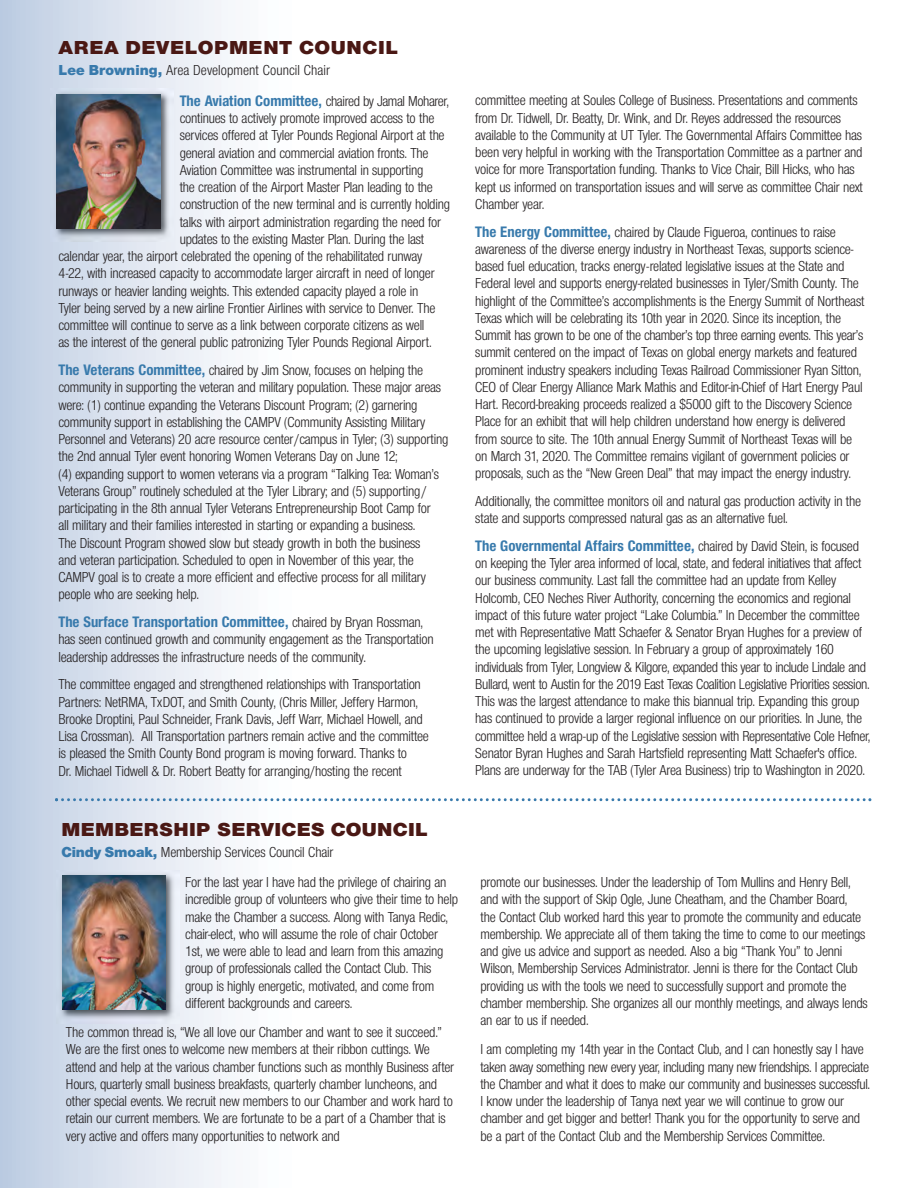
<style>
.page{position:relative;width:918px;height:1188px;background:#fff}
.page>*{position:absolute;margin:0;border:0;box-sizing:border-box;transform-origin:0 0}
.t1{font:19.5px "Nimbus San Nov T Blac";letter-spacing:.015em;color:#4a1814;scale:1.1 1}
.t2{font:700 condensed 15.75px "Nimbus San Nov T";color:#387aac}
.t3{font:condensed 15px/17.2px "Nimbus San Nov T";letter-spacing:-.015em;color:#231f20}
.t4{font:condensed 15px/30.5px "Nimbus San Nov T";letter-spacing:.005em;color:#231f20}
.s1{font-family:"Nimbus San Nov T Blac";font-stretch:normal;color:#387aac}
.s2{font-weight:700;font-size:15.75px;color:#387aac}
.s3{font-weight:400;font-size:15px;color:#231f20}
</style>
<div class="page">
<svg style="left:55px;top:798px;width:816px;height:3px"></svg>
<img style="left:51px;top:89px;width:123px;height:153px">
<img style="left:57px;top:94px;width:103px;height:134px">
<img style="left:56px;top:870px;width:123px;height:153px">
<img style="left:62px;top:876px;width:104px;height:134px">
<h1 class="t1" style="left:58px;top:41px;width:310px">AREA DEVELOPMENT COUNCIL</h1>
<p class="t4" style="left:180px;top:55px;width:271px;text-indent:-121px"><span class="s1">Lee Browning,</span> Area Development Council Chair<br><span class="s2">The Aviation Committee,</span> chaired by Jamal Moharer,</p>
<p class="t3" style="left:180px;top:110px;width:256px">continues to actively promote improved access to the</p>
<p class="t3" style="left:180px;top:127px;width:266px">services offered at Tyler Pounds Regional Airport at the</p>
<p class="t3" style="left:180px;top:144px;width:250px">general aviation and commercial aviation fronts. The</p>
<p class="t3" style="left:180px;top:161px;width:245px">Aviation Committee was instrumental in supporting</p>
<p class="t3" style="left:180px;top:179px;width:255px">the creation of the Airport Master Plan leading to the</p>
<p class="t3" style="left:180px;top:196px;width:272px">construction of the new terminal and is currently holding</p>
<p class="t3" style="left:180px;top:213px;width:263px">talks with airport administration regarding the need for</p>
<p class="t3" style="left:180px;top:230px;width:246px">updates to the existing Master Plan. During the last</p>
<p class="t3" style="left:58px;top:248px;width:365px">calendar year, the airport celebrated the opening of the rehabilitated runway</p>
<p class="t3" style="left:58px;top:265px;width:378px">4-22, with increased capacity to accommodate larger aircraft in need of longer</p>
<p class="t3" style="left:58px;top:282px;width:361px">runways or heavier landing weights. This extended capacity played a role in</p>
<p class="t3" style="left:58px;top:299px;width:378px">Tyler being served by a new airline Frontier Airlines with service to Denver. The</p>
<p class="t3" style="left:58px;top:317px;width:368px">committee will continue to serve as a link between corporate citizens as well</p>
<p class="t3" style="left:58px;top:334px;width:375px">as the interest of the general public patronizing Tyler Pounds Regional Airport.</p>
<p class="t3" style="left:58px;top:362px;width:391px"><span class="s2">The Veterans Committee,</span> chaired by Jim Snow, focuses on helping the community in supporting the veteran and military population. These major areas were: (1) continue expanding the Veterans Discount Program; (2) garnering community support in establishing the CAMPV (Community Assisting Military Personnel and Veterans) 20 acre resource center/campus in Tyler; (3) supporting the 2nd annual Tyler event honoring Women Veterans Day on June 12;<br>(4) expanding support to women veterans via a program “Talking Tea: Woman’s Veterans Group” routinely scheduled at the Tyler Library; and (5) supporting/ participating in the 8th annual Tyler Veterans Entrepreneurship Boot Camp for<br>all military and their families interested in starting or expanding a business.<br>The Discount Program showed slow but steady growth in both the business<br>and veteran participation. Scheduled to open in November of this year, the CAMPV goal is to create a more efficient and effective process for all military people who are seeking help.</p>
<p class="t2" style="left:58px;top:616px;width:366px">The Surface Transportation Committee, <span class="s3">chaired by Bryan Rossman,</span></p>
<p class="t3" style="left:58px;top:631px;width:377px">has seen continued growth and community engagement as the Transportation leadership addresses the infrastructure needs of the community.</p>
<p class="t3" style="left:58px;top:676px;width:372px">The committee engaged and strengthened relationships with Transportation Partners: NetRMA, TxDOT, and Smith County, (Chris Miller, Jeffery Harmon, Brooke Droptini, Paul Schneider, Frank Davis, Jeff Warr, Michael Howell, and Lisa Crossman). All Transportation partners remain active and the committee is pleased the Smith County Bond program is moving forward. Thanks to<br>Dr. Michael Tidwell &amp; Dr. Robert Beatty for arranging/hosting the recent</p>
<h1 class="t1" style="left:61px;top:823px;width:334px">MEMBERSHIP SERVICES COUNCIL</h1>
<p class="t3" style="left:185px;top:837px;width:263px;line-height:30.3px;text-indent:-124px"><span class="s1">Cindy Smoak,</span> Membership Services Council Chair<br>For the last year I have had the privilege of chairing an</p>
<p class="t3" style="left:185px;top:891px;width:274px">incredible group of volunteers who give their time to help make the Chamber a success. Along with Tanya Redic, chair-elect, who will assume the role of chair October 1st, we were able to lead and learn from this amazing group of professionals called the Contact Club. This group is highly energetic, motivated, and come from different backgrounds and careers.</p>
<p class="t3" style="left:66px;top:1023px;width:390px">The common thread is, “We all love our Chamber and want to see it succeed.” We are the first ones to welcome new members at their ribbon cuttings. We attend and help at the various chamber functions such as monthly Business after Hours, quarterly small business breakfasts, quarterly chamber luncheons, and other special events. We recruit new members to our Chamber and work hard to retain our current members. We are fortunate to be a part of a Chamber that is very active and offers many opportunities to network and</p>
<p class="t3" style="left:475px;top:92px;width:389px">committee meeting at Soules College of Business. Presentations and comments from Dr. Tidwell, Dr. Beatty, Dr. Wink, and Dr. Reyes addressed the resources available to the Community at UT Tyler. The Governmental Affairs Committee has been very helpful in working with the Transportation Committee as a partner and voice for more Transportation funding. Thanks to Vice Chair, Bill Hicks, who has kept us informed on transportation issues and will serve as committee Chair next Chamber year.</p>
<p class="t3" style="left:475px;top:223px;width:391px"><span class="s2">The Energy Committee,</span> chaired by Claude Figueroa, continues to raise awareness of the diverse energy industry in Northeast Texas, supports science&shy;based fuel education, tracks energy-related legislative issues at the State and Federal level and supports energy-related businesses in Tyler/Smith County. The highlight of the Committee’s accomplishments is the Energy Summit of Northeast Texas which will be celebrating its 10th year in 2020. Since its inception, the Summit has grown to be one of the chamber’s top three earning events. This year’s summit centered on the impact of Texas on global energy markets and featured prominent industry speakers including Texas Railroad Commissioner Ryan Sitton, CEO of Clear Energy Alliance Mark Mathis and Editor-in-Chief of Hart Energy Paul Hart. Record-breaking proceeds realized a $5000 gift to the Discovery Science Place for an exhibit that will help children understand how energy is delivered from source to site. The 10th annual Energy Summit of Northeast Texas will be on March 31, 2020. The Committee remains vigilant of government policies or proposals, such as the “New Green Deal” that may impact the energy industry.</p>
<p class="t3" style="left:475px;top:492px;width:387px">Additionally, the committee monitors oil and natural gas production activity in the state and supports compressed natural gas as an alternative fuel.</p>
<p class="t2" style="left:475px;top:540px;width:385px">The Governmental Affairs Committee, <span class="s3">chaired by David Stein, is focused</span></p>
<p class="t3" style="left:475px;top:555px;width:397px">on keeping the Tyler area informed of local, state, and federal initiatives that affect our business community. Last fall the committee had an update from Kelley Holcomb, CEO Neches River Authority, concerning the economics and regional impact of this future water project “Lake Columbia.” In December the committee met with Representative Matt Schaefer &amp; Senator Bryan Hughes for a preview of the upcoming legislative session. In February a group of approximately 160 individuals from Tyler, Longview &amp; Kilgore, expanded this year to include Lindale and Bullard, went to Austin for the 2019 East Texas Coalition Legislative Priorities session.<br>This was the largest attendance to make this biannual trip. Expanding this group has continued to provide a larger regional influence on our priorities. In June, the committee held a wrap-up of the Legislative session with Representative Cole Hefner, Senator Byran Hughes and Sarah Hartsfield representing Matt Schaefer's office.<br>Plans are underway for the TAB (Tyler Area Business) trip to Washington in 2020.</p>
<p class="t3" style="left:480px;top:873px;width:389px">promote our businesses. Under the leadership of Tom Mullins and Henry Bell, and with the support of Skip Ogle, June Cheatham, and the Chamber Board,<br>the Contact Club worked hard this year to promote the community and educate membership. We appreciate all of them taking the time to come to our meetings and give us advice and support as needed. Also a big “Thank You” to Jenni Wilson, Membership Services Administrator. Jenni is there for the Contact Club providing us with the tools we need to successfully support and promote the chamber membership. She organizes all our monthly meetings, and always lends an ear to us if needed.</p>
<p class="t3" style="left:480px;top:1041px;width:391px">I am completing my 14th year in the Contact Club, and I can honestly say I have taken away something new every year, including many new friendships. I appreciate the Chamber and what it does to make our community and businesses successful.<br>I know under the leadership of Tanya next year we will continue to grow our chamber and get bigger and better! Thank you for the opportunity to serve and be a part of the Contact Club and the Membership Services Committee.</p>
</div>
